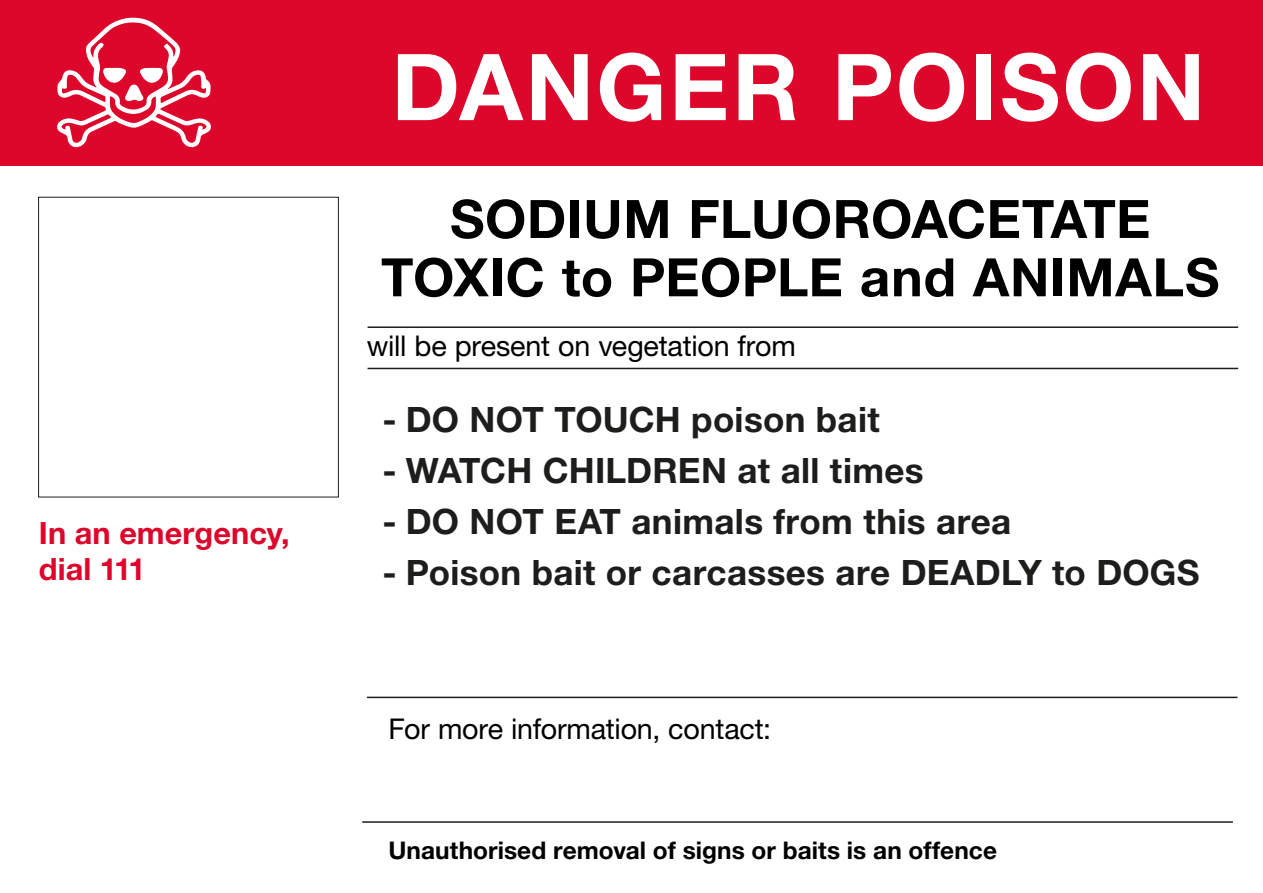
<style>
.page{position:relative;width:1263px;height:893px;background:#fff}
.page>*{position:absolute;margin:0;border:0;box-sizing:border-box;transform-origin:0 0}
.t1{font:700 92.4px "Helvetica Neue LT Std";letter-spacing:.025em;color:#fff}
.t2{font:700 53.1px "Helvetica Neue LT Std";letter-spacing:.01em;color:#000}
.t3{font:700 34.95px "Helvetica Neue LT Std";letter-spacing:.01em;color:#1d1d1b}
.t4{font:700 30.75px/36.9px "Helvetica Neue LT Std";color:#dd062b}
.t5{font:28.65px "Helvetica Neue LT Std";letter-spacing:-.005em;color:#000}
.t6{font:700 24.45px "Helvetica Neue LT Std";letter-spacing:.005em;color:#000}
</style>
<div class="page">
<div style="left:0;top:0;width:1263px;height:166px;background:#dd062b"></div>
<div style="left:38px;top:197px;width:301px;height:300px;border:1px solid #1d1d1b"></div>
<hr style="left:367px;top:697px;width:870px;height:1px;background:#1d1d1b">
<hr style="left:368px;top:326px;width:870px;height:2px;background:#1d1d1b">
<hr style="left:368px;top:368px;width:870px;height:1px;background:#1d1d1b">
<hr style="left:362px;top:821px;width:871px;height:2px;background:#1d1d1b">
<svg style="left:57px;top:17px;width:154px;height:131px"></svg>
<p class="t4" style="left:39px;top:513px;width:252px">In an emergency, dial 111</p>
<h1 class="t1" style="left:391px;top:30px;width:815px">DANGER POISON</h1>
<p class="t2" style="left:450px;top:186px;width:702px">SODIUM FLUOROACETATE</p>
<p class="t2" style="left:381px;top:245px;width:840px">TOXIC to PEOPLE and ANIMALS</p>
<p class="t5" style="left:367px;top:328px;width:430px">will be present on vegetation from</p>
<p class="t3" style="left:383px;top:398px;width:499px">- DO NOT TOUCH poison bait</p>
<p class="t3" style="left:383px;top:449px;width:542px">- WATCH CHILDREN at all times</p>
<p class="t3" style="left:383px;top:500px;width:630px">- DO NOT EAT animals from this area</p>
<p class="t3" style="left:383px;top:551px;width:818px">- Poison bait or carcasses are DEADLY to DOGS</p>
<p class="t5" style="left:388px;top:712px;width:384px">For more information, contact:</p>
<p class="t6" style="left:388px;top:835px;width:610px">Unauthorised removal of signs or baits is an offence</p>
</div>
